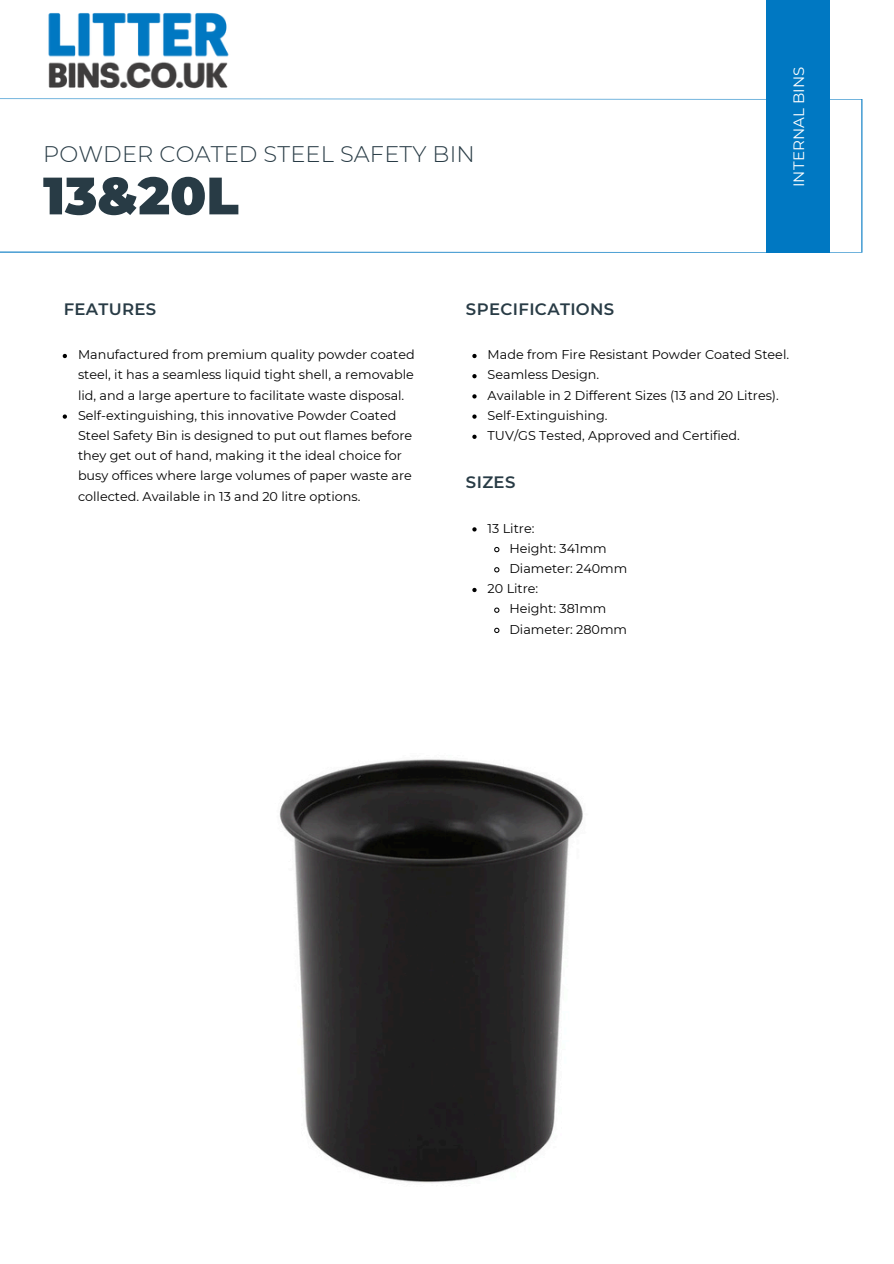
<style>
.page{position:relative;width:894px;height:1264px;background:#fff}
.page>*{position:absolute;margin:0;border:0;box-sizing:border-box;transform-origin:0 0}
.t1{font:900 52.5px "Montserrat";color:#283b45}
.t2{font:300 22.5px "Montserrat";letter-spacing:.005em;color:#283b45}
.t3{font:600 16.5px "Montserrat";letter-spacing:.02em;color:#283b45}
.t4{font:15px "Montserrat";letter-spacing:.01em;color:#fff}
.t5{font:12.75px/20.2px "Montserrat";color:#000;text-align:justify}
</style>
<div class="page">
<svg style="left:0;top:98px;width:862px;height:155px"></svg>
<div style="left:765px;top:0;width:64px;height:252px;background:#0078c2"></div>
<img style="left:48px;top:13px;width:181px;height:76px">
<img style="left:279px;top:759px;width:304px;height:424px">
<svg style="left:63px;top:354px;width:4px;height:4px"></svg>
<svg style="left:63px;top:414px;width:4px;height:5px"></svg>
<svg style="left:472px;top:354px;width:4px;height:4px"></svg>
<svg style="left:472px;top:374px;width:4px;height:4px"></svg>
<svg style="left:472px;top:394px;width:4px;height:4px"></svg>
<svg style="left:472px;top:414px;width:4px;height:5px"></svg>
<svg style="left:472px;top:434px;width:4px;height:5px"></svg>
<svg style="left:472px;top:527px;width:4px;height:4px"></svg>
<svg style="left:494px;top:547px;width:6px;height:6px"></svg>
<svg style="left:494px;top:567px;width:6px;height:6px"></svg>
<svg style="left:472px;top:588px;width:4px;height:4px"></svg>
<svg style="left:494px;top:607px;width:6px;height:6px"></svg>
<svg style="left:494px;top:627px;width:6px;height:6px"></svg>
<h3 class="t2" style="left:43px;top:140px;width:433px">POWDER COATED STEEL SAFETY BIN</h3>
<p class="t1" style="left:43px;top:163px;width:197px">13&amp;20L</p>
<p class="t4" style="left:789px;top:187px;width:124px;rotate:-90deg">WHEELED BINS</p>
<p class="t4" style="left:789px;top:187px;width:122px;rotate:-90deg">INTERNAL BINS</p>
<h4 class="t3" style="left:64px;top:299px;width:94px">FEATURES</h4>
<h4 class="t3" style="left:466px;top:299px;width:150px">SPECIFICATIONS</h4>
<h3 class="t5" style="left:78px;top:344px;width:338px">Manufactured from premium quality powder coated steel, it has a seamless liquid tight shell, a removable lid, and a large aperture to facilitate waste disposal.</h3>
<p class="t5" style="left:78px;top:405px;width:336px;text-align:left">Self-extinguishing, this innovative Powder Coated Steel Safety Bin is designed to put out flames before they get out of hand, making it the ideal choice for busy offices where large volumes of paper waste are collected. Available in 13 and 20 litre options.</p>
<p class="t5" style="left:487px;top:344px;width:303px">Made from Fire Resistant Powder Coated Steel.</p>
<h3 class="t5" style="left:487px;top:365px;width:113px">Seamless Design.</h3>
<p class="t5" style="left:487px;top:385px;width:292px">Available in 2 Different Sizes (13 and 20 Litres).</p>
<p class="t5" style="left:487px;top:405px;width:121px">Self-Extinguishing.</p>
<p class="t5" style="left:487px;top:425px;width:254px">TUV/GS Tested, Approved and Certified.</p>
<p class="t3" style="left:466px;top:472px;width:51px">SIZES</p>
<p class="t5" style="left:487px;top:518px;width:48px">13 Litre:</p>
<p class="t5" style="left:509px;top:538px;width:99px">Height: 341mm</p>
<p class="t5" style="left:509px;top:558px;width:119px">Diameter: 240mm</p>
<p class="t5" style="left:487px;top:578px;width:52px">20 Litre:</p>
<p class="t5" style="left:509px;top:598px;width:99px">Height: 381mm</p>
<p class="t5" style="left:509px;top:619px;width:119px">Diameter: 280mm</p>
</div>
